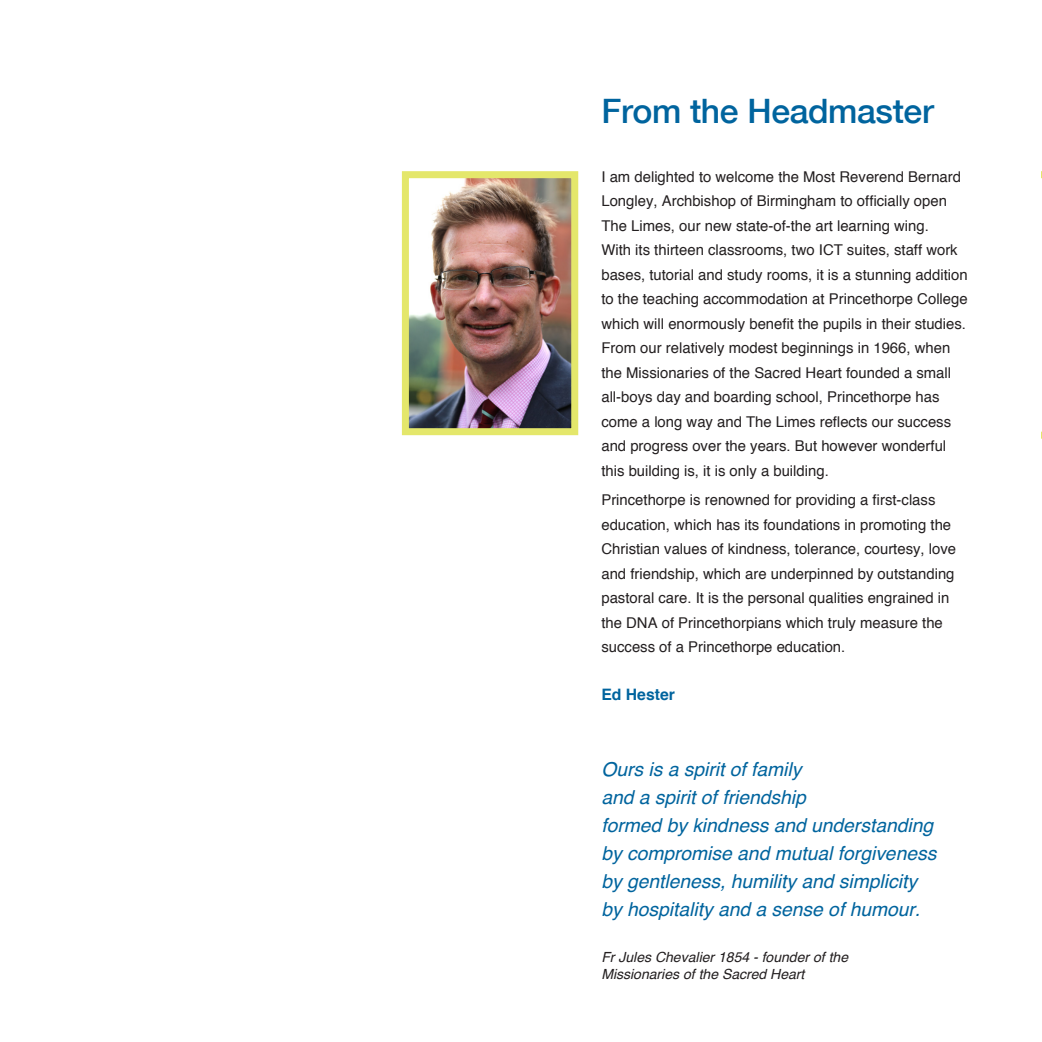
<style>
.page{position:relative;width:1042px;height:1042px;background:#fff}
.page>*{position:absolute;margin:0;border:0;box-sizing:border-box;transform-origin:0 0}
.t1{font:500 33.6px "Helvetica Neue";letter-spacing:-.01em;color:#00649e}
.t2{font:italic 19.25px/28px "Helvetica";color:#00649e}
.t3{font:700 15.75px "Helvetica";color:#00649e}
.t4{font:14.88px/24.5px "Helvetica";color:#231f20}
.t5{font:italic 14px/16.8px "Helvetica";color:#231f20}
</style>
<div class="page">
<img style="left:410px;top:179px;width:160px;height:248px">
<div style="left:402px;top:171px;width:176px;height:264px;border:7px solid #e4e76b"></div>
<svg style="left:1041px;top:171px;width:1px;height:268px"></svg>
<h1 class="t1" style="left:601px;top:84px;width:334px">From the Headmaster</h1>
<p class="t4" style="left:601px;top:165px;width:368px">I am delighted to welcome the Most Reverend Bernard Longley, Archbishop of Birmingham to officially open The Limes, our new state-of-the art learning wing.<br>With its thirteen classrooms, two ICT suites, staff work bases, tutorial and study rooms, it is a stunning addition to the teaching accommodation at Princethorpe College which will enormously benefit the pupils in their studies.<br>From our relatively modest beginnings in 1966, when the Missionaries of the Sacred Heart founded a small all-boys day and boarding school, Princethorpe has come a long way and The Limes reflects our success and progress over the years. But however wonderful this building is, it is only a building.</p>
<p class="t4" style="left:601px;top:488px;width:356px">Princethorpe is renowned for providing a first-class education, which has its foundations in promoting the Christian values of kindness, tolerance, courtesy, love and friendship, which are underpinned by outstanding pastoral care. It is the personal qualities engrained in the DNA of Princethorpians which truly measure the success of a Princethorpe education.</p>
<p class="t3" style="left:601px;top:682px;width:75px">Ed Hester</p>
<p class="t2" style="left:601px;top:755px;width:336px">Ours is a spirit of family<br>and a spirit of friendship<br>formed by kindness and understanding by compromise and mutual forgiveness by gentleness, humility and simplicity by hospitality and a sense of humour.</p>
<p class="t5" style="left:601px;top:949px;width:248px">Fr Jules Chevalier 1854 - founder of the<br>Missionaries of the Sacred Heart</p>
</div>
